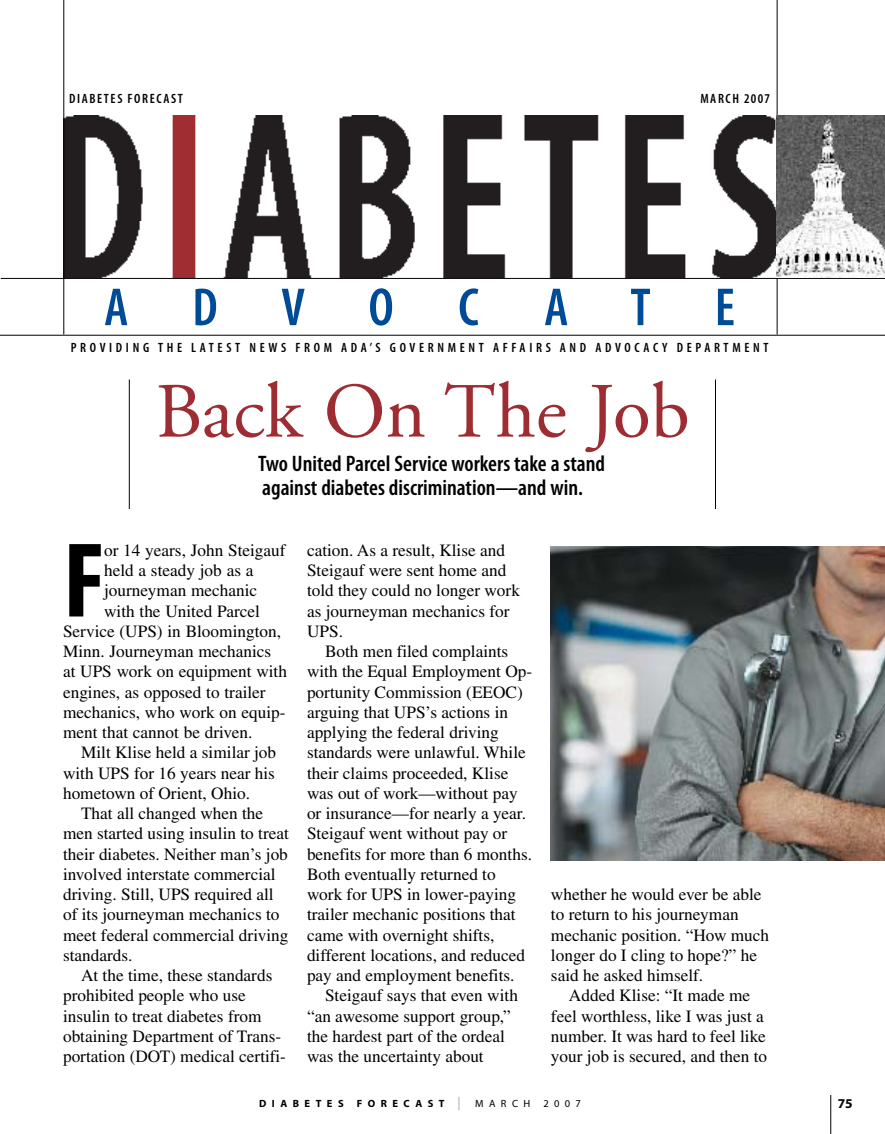
<style>
.page{position:relative;width:885px;height:1134px;background:#fff}
.page>*{position:absolute;margin:0;border:0;box-sizing:border-box;transform-origin:0 0}
.t1{font:700 condensed 107.4px "Myriad Pro";color:#000}
.t2{font:78px "Adobe Garamond";color:#9e2d33}
.t3{font:600 condensed 54px "Myriad Pro";letter-spacing:1.185em;color:#004b97}
.t4{font:600 condensed 22.5px/24px "Myriad Pro";color:#000}
.t5{font:17.25px/20.2px "Times";color:#000}
.t6{font:600 condensed 13.5px "Myriad Pro";letter-spacing:.27em;color:#000}
.t7{font:600 condensed 13.5px "Myriad Pro";letter-spacing:.12em;color:#000}
.t8{font:600 condensed 13.5px "Myriad Pro";letter-spacing:.115em;color:#000}
.t9{font:700 13.5px "Myriad Pro";color:#000}
.t10{font:700 10.5px "Myriad Pro";letter-spacing:.52em;color:#000}
.s1{font-weight:400;font-size:13.5px;color:#a7a9ac}
.s2{font-weight:400}
</style>
<div class="page">
<hr style="left:830px;top:1095px;width:1px;height:39px;background:#000">
<img style="left:64px;top:115px;width:820px;height:163px">
<hr style="left:1px;top:278px;width:883px;height:1px;background:#000">
<hr style="left:0;top:335px;width:884px;height:1px;background:#000">
<hr style="left:63px;top:0;width:1px;height:334px;background:#000">
<hr style="left:776px;top:0;width:1px;height:334px;background:#000">
<hr style="left:129px;top:380px;width:1px;height:129px;background:#000">
<hr style="left:715px;top:380px;width:1px;height:129px;background:#000">
<img style="left:550px;top:547px;width:334px;height:313px">
<p class="t7" style="left:69px;top:90px;width:108px">DIABETES FORECAST</p>
<p class="t8" style="left:700px;top:90px;width:71px">MARCH 2007</p>
<h3 class="t3" style="left:104px;top:274px;width:110px">A D</h3>
<h3 class="t3" style="left:281px;top:274px;width:366px">VOCAT</h3>
<h3 class="t3" style="left:714px;top:274px;width:22px">E</h3>
<p class="t6" style="left:71px;top:339px;width:697px">PROVIDING THE LATEST NEWS FROM ADA’S GOVERNMENT AFF AIRS AND ADVOCACY DEPARTMENT</p>
<h2 class="t2" style="left:155px;top:370px;width:535px">Back On The Job</h2>
<h3 class="t4" style="left:258px;top:451px;width:348px">TWO UNITED PARCEL SERVICE WORKERS TAKE A STAND<br>AGAINST DIABETES DISCRIMINATION—AND WIN.</h3>
<h1 class="t1" style="left:63px;top:514px;width:44px">F</h1>
<p class="t5" style="left:104px;top:540px;width:183px">or 14 years, John Steigauf</p>
<p class="t5" style="left:104px;top:560px;width:151px">held a steady job as a</p>
<p class="t5" style="left:104px;top:580px;width:154px">journeyman mechanic</p>
<p class="t5" style="left:104px;top:601px;width:157px">with the United Parcel</p>
<p class="t5" style="left:63px;top:621px;width:219px">Service (UPS) in Bloomington,</p>
<p class="t5" style="left:63px;top:641px;width:210px">Minn. Journeyman mechanics</p>
<p class="t5" style="left:63px;top:661px;width:225px">at UPS work on equipment with</p>
<p class="t5" style="left:63px;top:682px;width:204px">engines, as opposed to trailer</p>
<p class="t5" style="left:63px;top:702px;width:224px">mechanics, who work on equip-</p>
<p class="t5" style="left:63px;top:722px;width:191px">ment that cannot be driven.</p>
<p class="t5" style="left:81px;top:742px;width:197px">Milt Klise held a similar job</p>
<p class="t5" style="left:63px;top:763px;width:213px">with UPS for 16 years near his</p>
<p class="t5" style="left:63px;top:783px;width:188px">hometown of Orient, Ohio.</p>
<p class="t5" style="left:81px;top:803px;width:184px">That all changed when the</p>
<p class="t5" style="left:63px;top:823px;width:227px">men started using insulin to treat</p>
<p class="t5" style="left:63px;top:844px;width:226px">their diabetes. Neither man’s job</p>
<p class="t5" style="left:63px;top:864px;width:214px">involved interstate commercial</p>
<p class="t5" style="left:63px;top:884px;width:212px">driving. Still, UPS required all</p>
<p class="t5" style="left:63px;top:904px;width:218px">of its journeyman mechanics to</p>
<p class="t5" style="left:63px;top:925px;width:227px">meet federal commercial driving</p>
<p class="t5" style="left:63px;top:945px;width:71px">standards.</p>
<p class="t5" style="left:81px;top:965px;width:193px">At the time, these standards</p>
<p class="t5" style="left:63px;top:985px;width:184px">prohibited people who use</p>
<p class="t5" style="left:63px;top:1006px;width:200px">insulin to treat diabetes from</p>
<p class="t5" style="left:63px;top:1026px;width:220px">obtaining Department of Trans-</p>
<p class="t5" style="left:63px;top:1046px;width:224px">portation (DOT) medical certifi-</p>
<p class="t5" style="left:307px;top:540px;width:214px">cation. As a result, Klise and<br>Steigauf were sent home and told they could no longer work as journeyman mechanics for<br>UPS.</p>
<p class="t5" style="left:307px;top:641px;width:227px;text-indent:18px">Both men filed complaints with the Equal Employment Op&shy;portunity Commission (EEOC) arguing that UPS’s actions in applying the federal driving standards were unlawful. While their claims proceeded, Klise was out of work—without pay or insurance—for nearly a year.<br>Steigauf went without pay or benefits for more than 6 months.<br>Both eventually returned to work for UPS in lower-paying trailer mechanic positions that came with overnight shifts, different locations, and reduced pay and employment benefits.</p>
<p class="t5" style="left:307px;top:985px;width:212px;text-indent:18px">Steigauf says that even with “an awesome support group,” the hardest part of the ordeal was the uncertainty about</p>
<p class="t5" style="left:550px;top:884px;width:220px">whether he would ever be able to return to his journeyman mechanic position. “How much longer do I cling to hope?” he said he asked himself.</p>
<p class="t5" style="left:550px;top:985px;width:218px;text-align:center">Added Klise: “It made me<br>feel worthless, like I was just a number. It was hard to feel like your job is secured, and then to</p>
<p class="t10" style="left:259px;top:1096px;width:323px">DIABETES FORECAST <span class="s1">|</span> <span class="s2">MARCH 2007</span></p>
<p class="t9" style="left:837px;top:1095px;width:16px">75</p>
</div>
